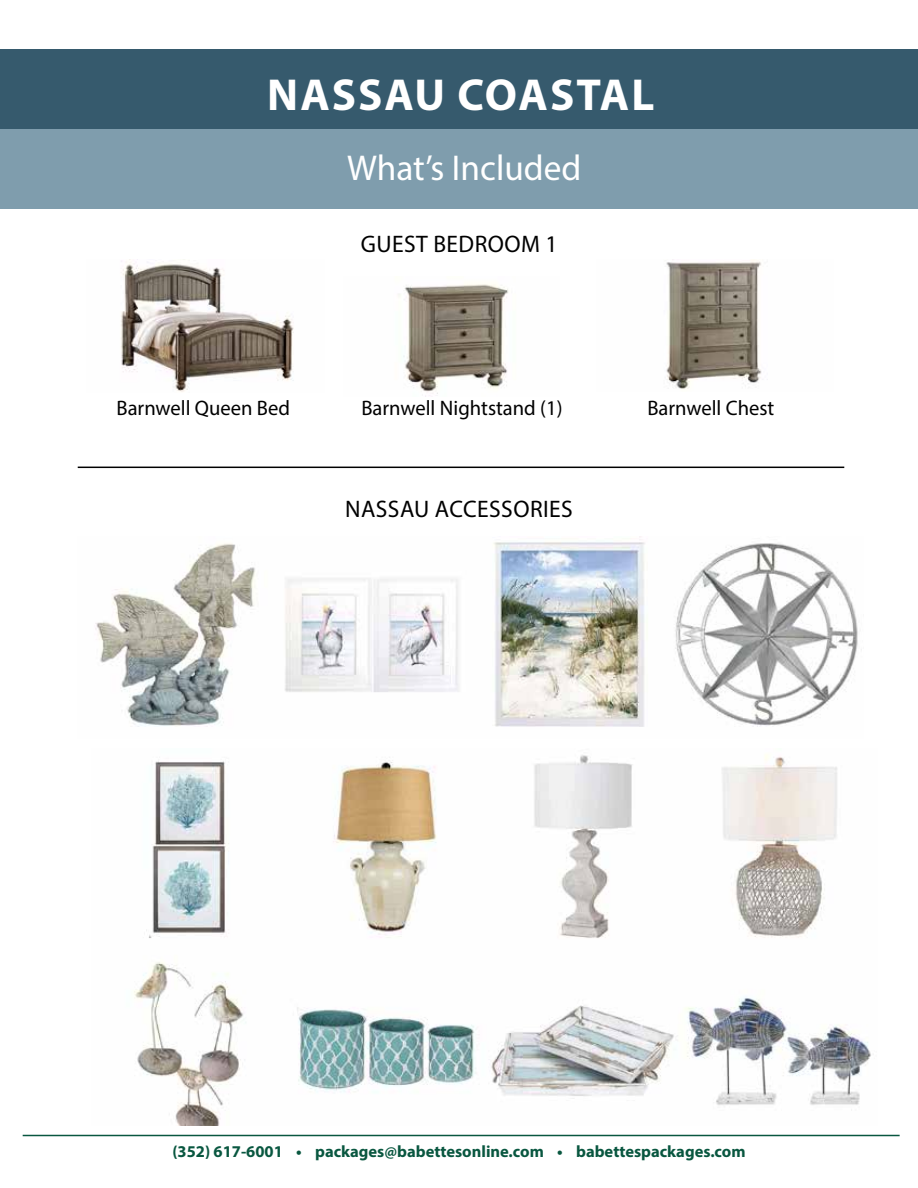
<style>
.page{position:relative;width:918px;height:1188px;background:#fff}
.page>*{position:absolute;margin:0;border:0;box-sizing:border-box;transform-origin:0 0}
.t1{font:700 45px "Myriad Pro";letter-spacing:.045em;color:#fff}
.t2{font:36px "Myriad Pro";color:#fff}
.t3{font:24px "Myriad Pro";letter-spacing:.02em;color:#000}
.t4{font:21px "Myriad Pro";color:#000}
.t5{font:700 16.5px "Myriad Pro";color:#095740}
</style>
<div class="page">
<hr style="left:23px;top:1135px;width:877px;height:1px;background:#095740">
<img style="left:121px;top:260px;width:173px;height:132px">
<img style="left:666px;top:259px;width:96px;height:130px">
<img style="left:398px;top:284px;width:111px;height:112px">
<hr style="left:78px;top:467px;width:766px;height:1px;background:#000">
<div style="left:0;top:129px;width:918px;height:79px;background:#7f9dad"></div>
<div style="left:0;top:49px;width:918px;height:80px;background:#365a6d"></div>
<img style="left:134px;top:754px;width:737px;height:371px">
<img style="left:95px;top:542px;width:767px;height:185px">
<h1 class="t1" style="left:267px;top:65px;width:389px">NASSAU COASTAL</h1>
<h2 class="t2" style="left:347px;top:146px;width:236px">What’s Included</h2>
<h3 class="t3" style="left:361px;top:229px;width:198px">GUEST BEDROOM 1</h3>
<p class="t4" style="left:117px;top:395px;width:175px">Barnwell Queen Bed</p>
<p class="t4" style="left:361px;top:395px;width:203px">Barnwell Nightstand (1)</p>
<p class="t4" style="left:647px;top:395px;width:128px">Barnwell Chest</p>
<h3 class="t3" style="left:345px;top:494px;width:229px">NASSAU ACCESSORIES</h3>
<p class="t5" style="left:172px;top:1141px;width:575px">(352) 617-6001 • packages@babettesonline.com • babettespackages.com</p>
</div>
